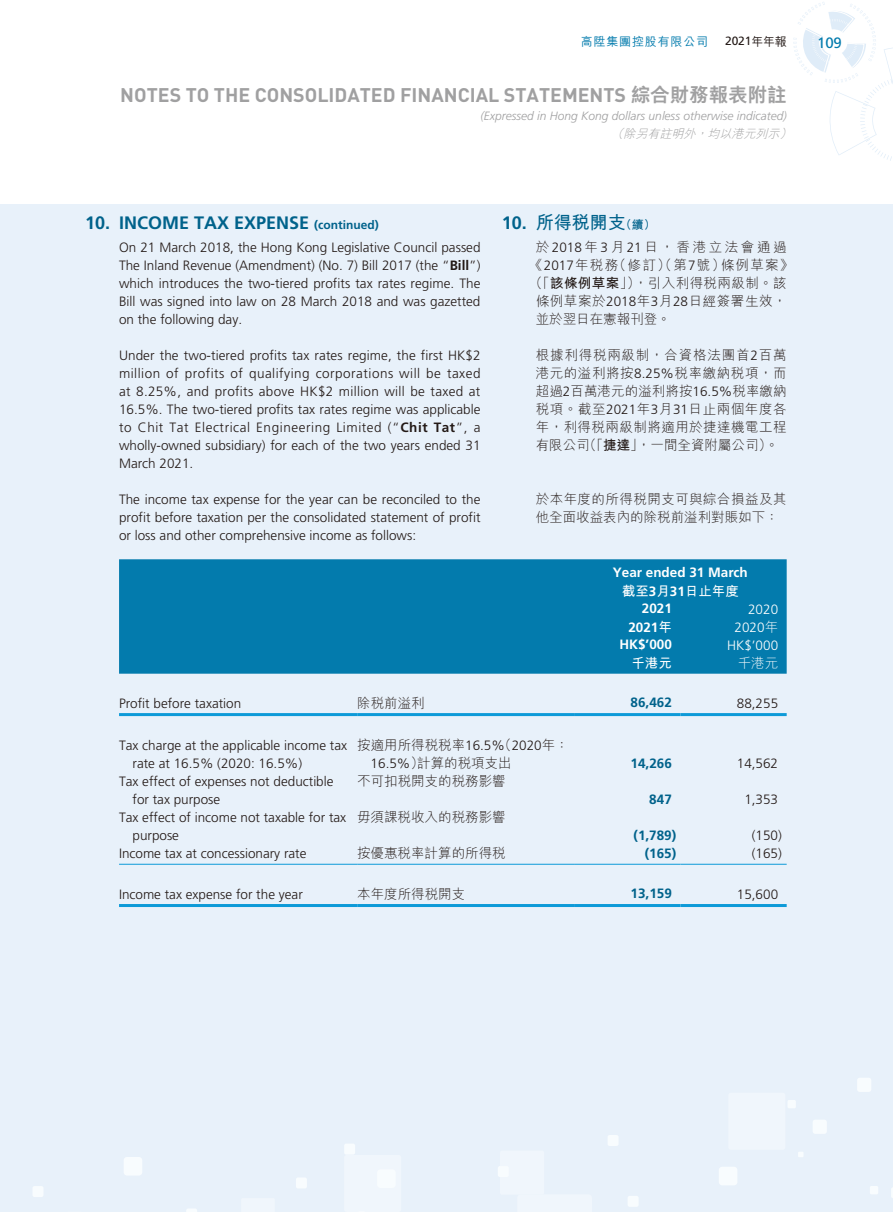
<style>
.page{position:relative;width:893px;height:1212px;background:#fff}
.page>*{position:absolute;margin:0;border:0;box-sizing:border-box;transform-origin:0 0}
.t1{font:700 19.5px "DIN";color:#a0a0a1}
.t2{font:700 18px "Frutiger LT Std";color:#00628b}
.t3{font:700 18px "M Hei HK";color:#00628b}
.t4{font:15px "Frutiger LT Std";color:#037bad}
.t5{font:300 13.5px/18px "Frutiger LT Std";color:#231916;text-align:justify}
.t6{font:300 13.5px/18px "M Hei HK";color:#231916;text-align:justify}
.t7{font:300 13.5px/18px "M Hei HK";letter-spacing:.035em;color:#231916}
.t8{font:700 13.5px "Frutiger LT Std";color:#00628b}
.t9{font:700 13.5px "Frutiger LT Std";color:#fff}
.t10{font:300 13.5px "M Hei HK";letter-spacing:.095em;color:#231916}
.t11{font:300 13.5px "M Hei HK";letter-spacing:.045em;color:#231916}
.t12{font:300 13.5px "M Hei HK";letter-spacing:.03em;color:#231916}
.t13{font:300 13.5px "M Hei HK";letter-spacing:.19em;color:#231916}
.t14{font:300 13.5px "Frutiger LT Std";color:#fff}
.t15{font:700 13.5px "M Hei HK";color:#fff}
.t16{font:300 13.5px "M Hei HK";color:#fff}
.t17{font:italic 300 12px "Frutiger LT Std";color:#a0a0a1}
.t18{font:italic 300 12px "M Hei HK";color:#a0a0a1}
.t19{font:500 12px "M Hei HK";letter-spacing:.07em;color:#037bad}
.t20{font:12px "Frutiger LT Std";color:#231916}
.s1{font-family:"M Hei HK";font-weight:500}
.s2{font-family:"M Hei HK";font-weight:800}
.s3{font-size:12px}
.s4{font-weight:700}
.s5{font-family:"Frutiger LT Std"}
.s6{font-family:"M Hei HK"}
</style>
<div class="page">
<div style="left:0;top:204px;width:893px;height:1008px;background:#e8f1fa"></div>
<div style="left:500px;top:1150px;width:44px;height:45px;background:#f0f6fc;border-radius:2px"></div>
<div style="left:344px;top:1155px;width:57px;height:57px;background:#f0f6fc;border-radius:3px"></div>
<div style="left:728px;top:1093px;width:57px;height:57px;background:#f0f6fc;border-radius:3px"></div>
<svg style="left:793px;top:2px;width:100px;height:159px"></svg>
<div style="left:32px;top:1186px;width:12px;height:11px;background:#f8fcfe;border-radius:2px"></div>
<div style="left:296px;top:1177px;width:11px;height:11px;background:#f8fcfe;border-radius:2px"></div>
<svg style="left:186px;top:1209px;width:11px;height:3px"></svg>
<div style="left:124px;top:1157px;width:18px;height:18px;background:#f8fcfe;border-radius:3px"></div>
<div style="left:628px;top:1196px;width:11px;height:11px;background:#f8fcfe;border-radius:2px"></div>
<svg style="left:891px;top:1188px;width:2px;height:10px"></svg>
<div style="left:719px;top:1167px;width:18px;height:18px;background:#f8fcfe;border-radius:3px"></div>
<div style="left:344px;top:1143px;width:11px;height:11px;background:#f8fcfe;border-radius:2px"></div>
<div style="left:608px;top:1135px;width:11px;height:11px;background:#f8fcfe;border-radius:2px"></div>
<div style="left:498px;top:1166px;width:11px;height:11px;background:#f8fcfe;border-radius:2px"></div>
<div style="left:377px;top:1169px;width:19px;height:19px;background:#f8fcfe;border-radius:3px"></div>
<div style="left:787px;top:1100px;width:9px;height:8px;background:#f8fcfe;border-radius:2px"></div>
<div style="left:870px;top:1186px;width:8px;height:8px;background:#f8fcfe;border-radius:2px"></div>
<svg style="left:798px;top:1152px;width:5px;height:5px"></svg>
<div style="left:813px;top:1119px;width:14px;height:15px;background:#f8fcfe;border-radius:3px"></div>
<div style="left:857px;top:1078px;width:14px;height:14px;background:#f8fcfe;border-radius:3px"></div>
<div style="left:119px;top:559px;width:668px;height:115px;background:#037bad"></div>
<hr style="left:119px;top:713px;width:238px;height:3px;background:#0d9ad8">
<hr style="left:357px;top:713px;width:217px;height:3px;background:#0d9ad8">
<hr style="left:574px;top:713px;width:106px;height:3px;background:#0d9ad8">
<hr style="left:680px;top:713px;width:107px;height:3px;background:#0d9ad8">
<hr style="left:119px;top:864px;width:238px;height:1px;background:#0d9ad8">
<hr style="left:357px;top:864px;width:217px;height:1px;background:#0d9ad8">
<hr style="left:574px;top:864px;width:106px;height:1px;background:#0d9ad8">
<hr style="left:680px;top:864px;width:107px;height:1px;background:#0d9ad8">
<hr style="left:119px;top:904px;width:238px;height:3px;background:#0d9ad8">
<hr style="left:357px;top:904px;width:217px;height:3px;background:#0d9ad8">
<hr style="left:574px;top:904px;width:106px;height:3px;background:#0d9ad8">
<hr style="left:680px;top:904px;width:107px;height:3px;background:#0d9ad8">
<p class="t19" style="left:581px;top:33px;width:129px">高陞集團控股有限公司</p>
<p class="t20" style="left:725px;top:34px;width:63px">2021<span class="s1">年年報</span></p>
<p class="t4" style="left:817px;top:34px;width:26px">109</p>
<h1 class="t1" style="left:120px;top:83px;width:668px">NOTES TO THE CONSOLIDATED FINANCIAL STATEMENTS <span class="s2">綜合財務報表附註</span></h1>
<p class="t17" style="left:481px;top:109px;width:308px">(Expressed in Hong Kong dollars unless otherwise indicated)</p>
<p class="t18" style="left:611px;top:127px;width:185px">（除另有註明外，均以港元列示）</p>
<h2 class="t2" style="left:85px;top:212px;width:295px">10. INCOME TAX EXPENSE <span class="s3">(continued)</span></h2>
<p class="t5" style="left:119px;top:238px;width:363px">On 21 March 2018, the Hong Kong Legislative Council passed The Inland Revenue (Amendment) (No. 7) Bill 2017 (the “<span class="s4">Bill</span>”) which introduces the two-tiered profits tax rates regime. The Bill was signed into law on 28 March 2018 and was gazetted on the following day.</p>
<p class="t5" style="left:119px;top:346px;width:363px">Under the two-tiered profits tax rates regime, the first HK$2 million of profits of qualifying corporations will be taxed at 8.25%, and profits above HK$2 million will be taxed at 16.5%. The two-tiered profits tax rates regime was applicable to Chit Tat Electrical Engineering Limited (“<span class="s4">Chit Tat</span>”, a wholly-owned subsidiary) for each of the two years ended 31<br>March 2021.</p>
<p class="t5" style="left:119px;top:490px;width:363px">The income tax expense for the year can be reconciled to the profit before taxation per the consolidated statement of profit or loss and other comprehensive income as follows:</p>
<h2 class="t3" style="left:502px;top:209px;width:156px"><span class="s5">10.</span> 所得稅開支<span class="s3">（續）</span></h2>
<p class="t13" style="left:536px;top:240px;width:252px">於<span class="s5">2018</span>年<span class="s5">3</span>月<span class="s5">21</span>日，香港立法會通過</p>
<p class="t10" style="left:529px;top:258px;width:266px">《<span class="s5">2017</span>年稅務（修訂）（第<span class="s5">7</span>號）條例草案》</p>
<p class="t12" style="left:529px;top:276px;width:259px">（「<span class="s4">該條例草案</span>」），引入利得稅兩級制。該</p>
<p class="t11" style="left:536px;top:294px;width:252px">條例草案於<span class="s5">2018</span>年<span class="s5">3</span>月<span class="s5">28</span>日經簽署生效，</p>
<p class="t6" style="left:536px;top:309px;width:136px">並於翌日在憲報刊登。</p>
<p class="t6" style="left:536px;top:345px;width:252px">根據利得稅兩級制，合資格法團首<span class="s5">2</span>百萬港元的溢利將按<span class="s5">8.25%</span>稅率繳納稅項，而超過<span class="s5">2</span>百萬港元的溢利將按<span class="s5">16.5%</span>稅率繳納稅項。截至<span class="s5">2021</span>年<span class="s5">3</span>月<span class="s5">31</span>日止兩個年度各年，利得稅兩級制將適用於捷達機電工程有限公司（「<span class="s4">捷達</span>」，一間全資附屬公司）。</p>
<p class="t7" style="left:536px;top:489px;width:252px">於本年度的所得稅開支可與綜合損益及其他全面收益表內的除稅前溢利對賬如下：</p>
<p class="t9" style="left:613px;top:564px;width:137px">Year ended 31 March</p>
<p class="t15" style="left:622px;top:581px;width:119px">截至<span class="s5">3</span>月<span class="s5">31</span>日止年度</p>
<p class="t9" style="left:642px;top:600px;width:32px">2021</p>
<p class="t14" style="left:748px;top:601px;width:32px">2020</p>
<p class="t9" style="left:628px;top:619px;width:45px">2021<span class="s6">年</span></p>
<p class="t14" style="left:735px;top:619px;width:45px">2020<span class="s6">年</span></p>
<p class="t9" style="left:619px;top:636px;width:54px">HK$’000</p>
<p class="t14" style="left:727px;top:637px;width:53px">HK$’000</p>
<p class="t15" style="left:631px;top:653px;width:42px">千港元</p>
<p class="t16" style="left:738px;top:656px;width:42px">千港元</p>
<p class="t5" style="left:119px;top:694px;width:124px">Profit before taxation</p>
<p class="t6" style="left:357px;top:694px;width:69px">除稅前溢利</p>
<p class="t8" style="left:631px;top:695px;width:43px">86,462</p>
<p class="t5" style="left:737px;top:694px;width:43px">88,255</p>
<p class="t5" style="left:133px;top:737px;width:216px;text-indent:-13px">Tax charge at the applicable income tax rate at 16.5% (2020: 16.5%)</p>
<p class="t6" style="left:371px;top:736px;width:200px;text-indent:-13px">按適用所得稅稅率<span class="s5">16.5%</span>（<span class="s5">2020</span>年：<br><span class="s5">16.5%</span>）計算的稅項支出</p>
<p class="t8" style="left:631px;top:755px;width:43px">14,266</p>
<p class="t5" style="left:737px;top:755px;width:43px">14,562</p>
<p class="t5" style="left:133px;top:773px;width:203px;text-indent:-13px">Tax effect of expenses not deductible for tax purpose</p>
<p class="t6" style="left:357px;top:772px;width:150px">不可扣稅開支的稅務影響</p>
<p class="t5" style="left:132px;top:809px;width:215px;text-indent:-13px">Tax effect of income not taxable for tax purpose</p>
<p class="t6" style="left:357px;top:808px;width:150px">毋須課稅收入的稅務影響</p>
<p class="t8" style="left:649px;top:791px;width:24px">847</p>
<p class="t5" style="left:744px;top:791px;width:35px">1,353</p>
<p class="t8" style="left:633px;top:827px;width:44px">(1,789)</p>
<p class="t5" style="left:752px;top:827px;width:32px">(150)</p>
<p class="t5" style="left:119px;top:845px;width:189px">Income tax at concessionary rate</p>
<p class="t6" style="left:357px;top:844px;width:150px">按優惠稅率計算的所得稅</p>
<p class="t8" style="left:645px;top:845px;width:33px">(165)</p>
<p class="t5" style="left:752px;top:845px;width:32px">(165)</p>
<p class="t5" style="left:119px;top:885px;width:185px">Income tax expense for the year</p>
<p class="t6" style="left:357px;top:885px;width:109px">本年度所得稅開支</p>
<p class="t8" style="left:631px;top:886px;width:43px">13,159</p>
<p class="t5" style="left:737px;top:885px;width:43px">15,600</p>
</div>
